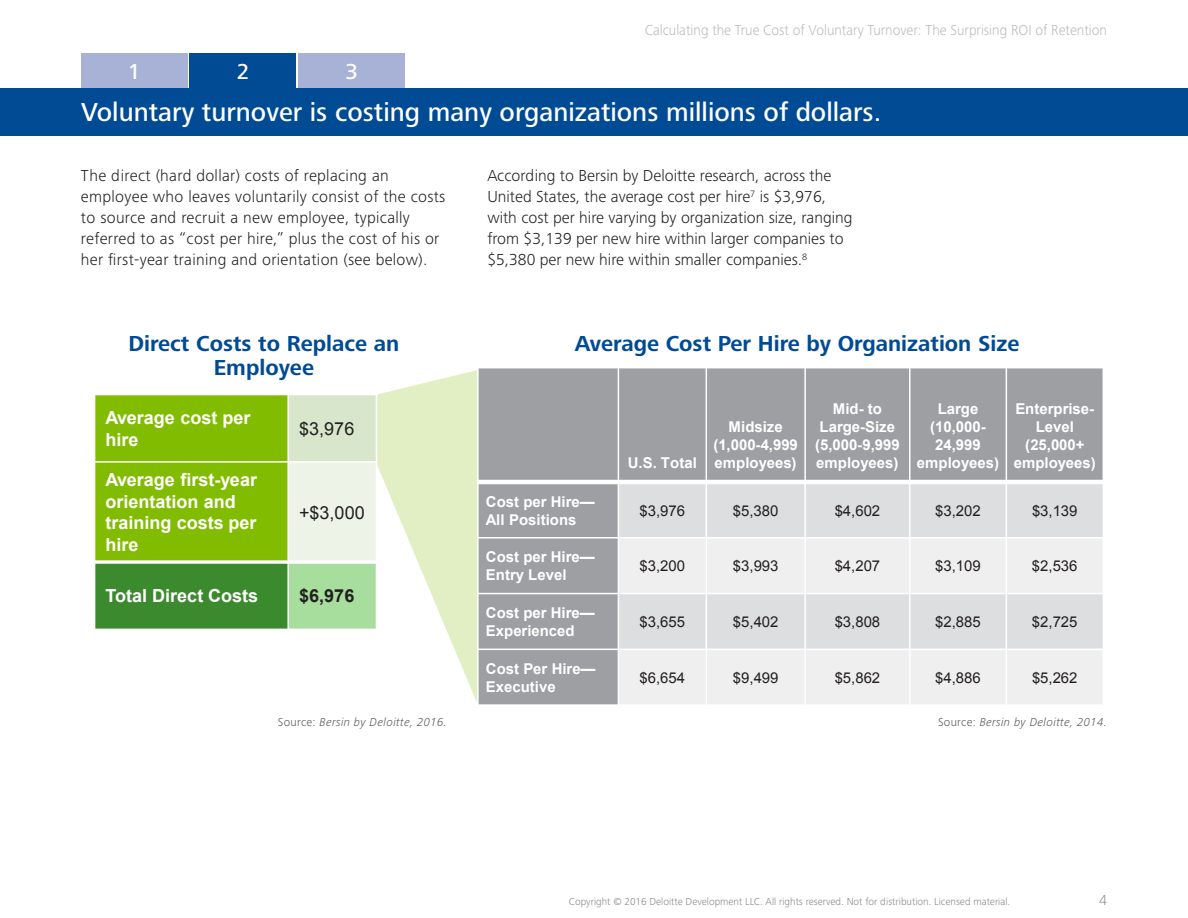
<style>
.page{position:relative;width:1188px;height:918px;background:#fff}
.page>*{position:absolute;margin:0;border:0;box-sizing:border-box;transform-origin:0 0}
.Key_Insight{font:500 27px "Frutiger Next Pro";color:#fff}
.Figure_Title{font:700 22.5px/24px "Frutiger Next Pro";color:#014a94;text-align:center}
.Key_Insights_Breadcr{font:500 22.5px "Frutiger Next Pro";color:#fff}
.t1{font:700 18px/21.6px "Arial";color:#fff}
.t2{font:18px "Arial";letter-spacing:.005em;color:#231f20}
.t3{font:700 18px "Arial";color:#231f20}
.Body_Text{font:300 16.5px/21px "Frutiger Next Pro";color:#231f20}
.Body_Text-2{font:300 16.5px/21px "Frutiger Next Pro";letter-spacing:.02em;color:#231f20}
.t4{font:700 15px/18px "Arial";color:#fff;text-align:center}
.t5{font:15px "Arial";color:#231f20}
.t6{font:300 15px "Frutiger Next Pro";color:#bbbbbd;scale:.95 1}
.t7{font:300 15px "Frutiger Next Pro";color:#939598}
.Source_Credit_Line{font:italic 300 12px "Frutiger Next Pro";letter-spacing:.025em;color:#57585a}
.t8{font:300 10.5px "Frutiger Next Pro";color:#86888e}
.s1{font-style:normal}
</style>
<div class="page">
<div style="left:81px;top:53px;width:107px;height:35px;background:#a8b2d6"></div>
<div style="left:298px;top:53px;width:107px;height:35px;background:#a8b2d6"></div>
<div style="left:190px;top:53px;width:106px;height:35px;background:#014a94"></div>
<div style="left:0;top:88px;width:1188px;height:47px;background:#014a94"></div>
<svg style="left:377px;top:370px;width:100px;height:332px"></svg>
<div style="left:95px;top:395px;width:193px;height:67px;background:#81bc00"></div>
<div style="left:288px;top:395px;width:89px;height:67px;background:#d8e7cb"></div>
<div style="left:95px;top:462px;width:193px;height:100px;background:#81bc00"></div>
<div style="left:288px;top:462px;width:89px;height:100px;background:#edf4e7"></div>
<div style="left:95px;top:562px;width:193px;height:67px;background:#3c8a2e"></div>
<div style="left:288px;top:562px;width:89px;height:67px;background:#a7de9d"></div>
<hr style="left:287px;top:394px;width:2px;height:236px;background:#fff">
<hr style="left:94px;top:461px;width:283px;height:2px;background:#fff">
<svg style="left:95px;top:560px;width:281px;height:4px"></svg>
<hr style="left:376px;top:394px;width:1px;height:236px;background:#fff">
<div style="left:478px;top:368px;width:140px;height:114px;background:#9d9fa2"></div>
<div style="left:618px;top:368px;width:88px;height:114px;background:#9d9fa2"></div>
<div style="left:706px;top:368px;width:99px;height:114px;background:#9d9fa2"></div>
<div style="left:805px;top:368px;width:105px;height:114px;background:#9d9fa2"></div>
<div style="left:910px;top:368px;width:96px;height:114px;background:#9d9fa2"></div>
<div style="left:1006px;top:368px;width:97px;height:114px;background:#9d9fa2"></div>
<div style="left:478px;top:482px;width:140px;height:56px;background:#9d9fa2"></div>
<div style="left:618px;top:482px;width:88px;height:56px;background:#dddee0"></div>
<div style="left:706px;top:482px;width:99px;height:56px;background:#dddee0"></div>
<div style="left:805px;top:482px;width:105px;height:56px;background:#dddee0"></div>
<div style="left:910px;top:482px;width:96px;height:56px;background:#dddee0"></div>
<div style="left:1006px;top:482px;width:97px;height:56px;background:#dddee0"></div>
<div style="left:478px;top:538px;width:140px;height:56px;background:#9d9fa2"></div>
<div style="left:618px;top:538px;width:88px;height:56px;background:#efeff0"></div>
<div style="left:706px;top:538px;width:99px;height:56px;background:#efeff0"></div>
<div style="left:805px;top:538px;width:105px;height:56px;background:#efeff0"></div>
<div style="left:910px;top:538px;width:96px;height:56px;background:#efeff0"></div>
<div style="left:1006px;top:538px;width:97px;height:56px;background:#efeff0"></div>
<div style="left:478px;top:594px;width:140px;height:55px;background:#9d9fa2"></div>
<div style="left:618px;top:594px;width:88px;height:55px;background:#dddee0"></div>
<div style="left:706px;top:594px;width:99px;height:55px;background:#dddee0"></div>
<div style="left:805px;top:594px;width:105px;height:55px;background:#dddee0"></div>
<div style="left:910px;top:594px;width:96px;height:55px;background:#dddee0"></div>
<div style="left:1006px;top:594px;width:97px;height:55px;background:#dddee0"></div>
<div style="left:478px;top:649px;width:140px;height:56px;background:#9d9fa2"></div>
<div style="left:618px;top:649px;width:88px;height:56px;background:#efeff0"></div>
<div style="left:706px;top:649px;width:99px;height:56px;background:#efeff0"></div>
<div style="left:805px;top:649px;width:105px;height:56px;background:#efeff0"></div>
<div style="left:910px;top:649px;width:96px;height:56px;background:#efeff0"></div>
<div style="left:1006px;top:649px;width:97px;height:56px;background:#efeff0"></div>
<hr style="left:618px;top:367px;width:1px;height:339px;background:#fff">
<hr style="left:706px;top:367px;width:1px;height:339px;background:#fff">
<hr style="left:804px;top:367px;width:2px;height:339px;background:#fff">
<hr style="left:909px;top:367px;width:2px;height:339px;background:#fff">
<hr style="left:1006px;top:367px;width:1px;height:339px;background:#fff">
<hr style="left:477px;top:480px;width:627px;height:4px;background:#fff">
<hr style="left:477px;top:537px;width:627px;height:2px;background:#fff">
<hr style="left:477px;top:593px;width:627px;height:1px;background:#fff">
<hr style="left:477px;top:649px;width:627px;height:1px;background:#fff">
<hr style="left:477px;top:367px;width:2px;height:339px;background:#fff">
<hr style="left:477px;top:704px;width:627px;height:2px;background:#fff">
<p class="Key_Insights_Breadcr" style="left:128px;top:58px;width:14px">1</p>
<p class="Key_Insights_Breadcr" style="left:237px;top:58px;width:14px">2</p>
<p class="Key_Insights_Breadcr" style="left:345px;top:58px;width:14px">3</p>
<p class="t6" style="left:645px;top:22px;width:488px">Calculating the True Cost of Voluntary Turnover: The Surprising ROI of Retention</p>
<p class="Key_Insight" style="left:81px;top:97px;width:802px">Voluntary turnover is costing many organizations millions of dollars.</p>
<p class="Body_Text-2" style="left:81px;top:165px;width:366px">The direct (hard dollar) costs of replacing an employee who leaves voluntarily consist of the costs to source and recruit a new employee, typically referred to as “cost per hire,” plus the cost of his or her first-year training and orientation (see below).</p>
<p class="Body_Text" style="left:487px;top:165px;width:367px">According to Bersin by Deloitte research, across the United States, the average cost per hire<sup>7</sup> is $3,976, with cost per hire varying by organization size, ranging from $3,139 per new hire within larger companies to $5,380 per new hire within smaller companies.<sup>8</sup></p>
<p class="Figure_Title" style="left:128px;top:331px;width:272px">Direct Costs to Replace an<br>Employee</p>
<p class="Figure_Title" style="left:575px;top:331px;width:446px">Average Cost Per Hire by Organization Size</p>
<p class="t1" style="left:105px;top:407px;width:147px">Average cost per hire</p>
<p class="t2" style="left:299px;top:417px;width:57px">$3,976</p>
<p class="t1" style="left:105px;top:470px;width:153px">Average first-year orientation and training costs per hire</p>
<p class="t4" style="left:815px;top:400px;width:86px">Mid- to<br>Large-Size (5,000-9,999 employees)</p>
<p class="t4" style="left:917px;top:400px;width:84px">Large (10,000-<br>24,999 employees)</p>
<p class="t4" style="left:1014px;top:400px;width:84px">Enterprise-<br>Level (25,000+ employees)</p>
<p class="t4" style="left:713px;top:418px;width:86px">Midsize (1,000-4,999 employees)</p>
<p class="t4" style="left:628px;top:454px;width:71px">U.S. Total</p>
<p class="t4" style="left:486px;top:493px;width:110px;text-align:left">Cost per Hire—<br>All Positions</p>
<p class="t5" style="left:640px;top:500px;width:47px">$3,976</p>
<p class="t5" style="left:733px;top:500px;width:47px">$5,380</p>
<p class="t5" style="left:835px;top:500px;width:47px">$4,602</p>
<p class="t5" style="left:935px;top:500px;width:47px">$3,202</p>
<p class="t5" style="left:1032px;top:500px;width:47px">$3,139</p>
<p class="t4" style="left:486px;top:548px;width:110px;text-align:left">Cost per Hire—<br>Entry Level</p>
<p class="t5" style="left:640px;top:556px;width:47px">$3,200</p>
<p class="t5" style="left:733px;top:556px;width:47px">$3,993</p>
<p class="t5" style="left:835px;top:556px;width:47px">$4,207</p>
<p class="t5" style="left:935px;top:556px;width:47px">$3,109</p>
<p class="t5" style="left:1032px;top:556px;width:47px">$2,536</p>
<p class="t4" style="left:486px;top:604px;width:110px;text-align:left">Cost per Hire—<br>Experienced</p>
<p class="t5" style="left:640px;top:612px;width:47px">$3,655</p>
<p class="t5" style="left:733px;top:612px;width:47px">$5,402</p>
<p class="t5" style="left:835px;top:612px;width:47px">$3,808</p>
<p class="t5" style="left:935px;top:612px;width:47px">$2,885</p>
<p class="t5" style="left:1032px;top:612px;width:47px">$2,725</p>
<p class="t4" style="left:486px;top:660px;width:111px;text-align:left">Cost Per Hire—<br>Executive</p>
<p class="t5" style="left:640px;top:668px;width:47px">$6,654</p>
<p class="t5" style="left:733px;top:668px;width:47px">$9,499</p>
<p class="t5" style="left:835px;top:668px;width:47px">$5,862</p>
<p class="t5" style="left:935px;top:668px;width:47px">$4,886</p>
<p class="t5" style="left:1032px;top:668px;width:47px">$5,262</p>
<p class="t2" style="left:299px;top:501px;width:67px">+$3,000</p>
<p class="t1" style="left:105px;top:586px;width:154px">Total Direct Costs</p>
<p class="t3" style="left:299px;top:584px;width:57px">$6,976</p>
<p class="Source_Credit_Line" style="left:278px;top:715px;width:170px"><span class="s1">Source:</span> Bersin by Deloitte, 2016.</p>
<p class="Source_Credit_Line" style="left:938px;top:715px;width:170px"><span class="s1">Source:</span> Bersin by Deloitte, 2014.</p>
<p class="t8" style="left:569px;top:896px;width:443px">Copyright © 2016 Deloitte Development LLC. All rights reserved. Not for distribution. Licensed material.</p>
<p class="t7" style="left:1099px;top:891px;width:9px">4</p>
</div>
